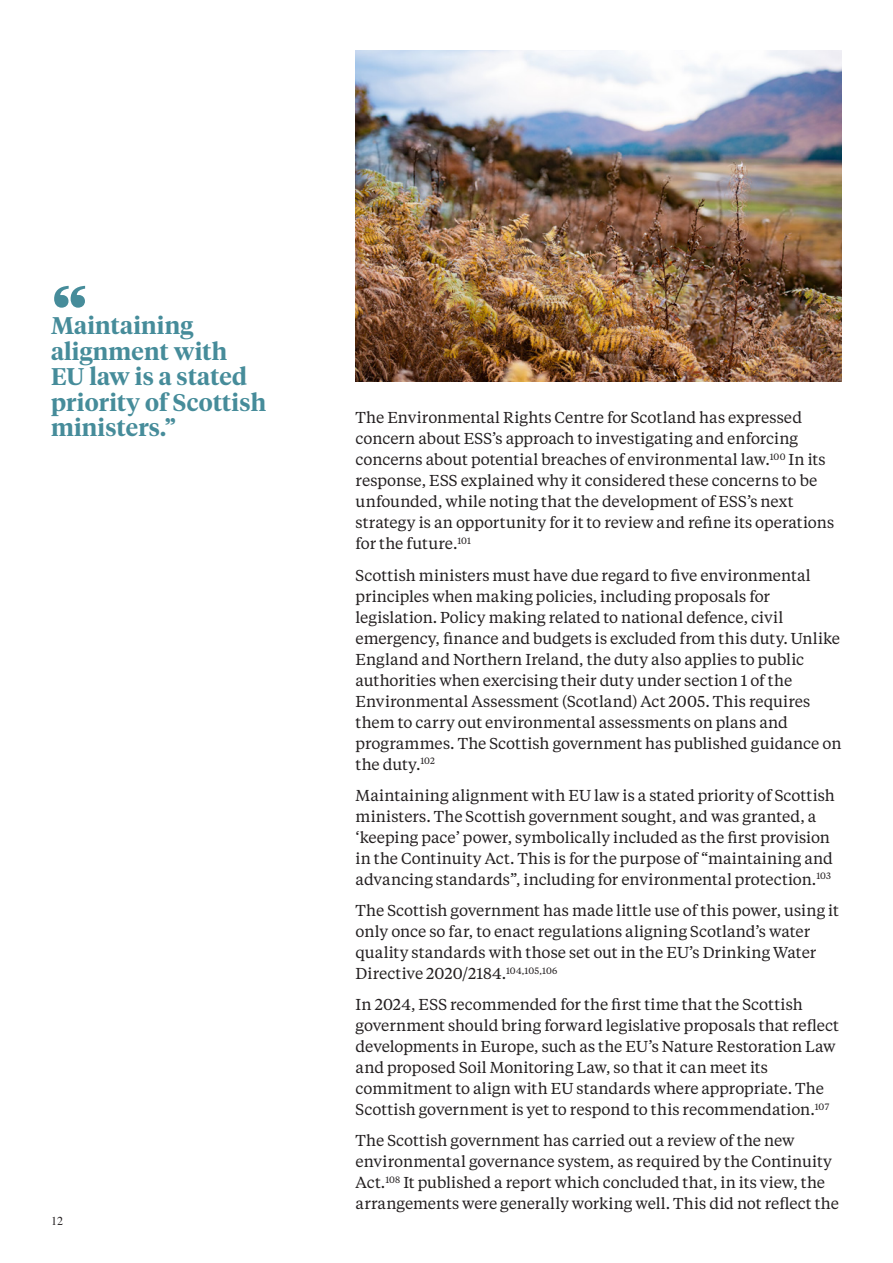
<style>
.page{position:relative;width:893px;height:1263px;background:#fff}
.page>*{position:absolute;margin:0;border:0;box-sizing:border-box;transform-origin:0 0}
.Quote_marks{font:600 78px "Tiempos Headline";color:#468c9a}
.Quotes_Tiempos_semibold{font:600 24px/25.5px "Tiempos Headline";letter-spacing:.01em;color:#468c9a}
.TEXT_tiempos_10_5_14pt{font:15.75px/21px "Tiempos Text";color:#231f20}
.t1{font:12px "Times";color:#231f20}
</style>
<div class="page">
<img style="left:356px;top:50px;width:486px;height:332px">
<p class="Quote_marks" style="left:51px;top:263px;width:38px">“</p>
<p class="Quotes_Tiempos_semibold" style="left:51px;top:312px;width:217px">Maintaining alignment with<br>EU law is a stated priority of Scottish ministers.”</p>
<p class="t1" style="left:51px;top:1210px;width:13px">12</p>
<p class="TEXT_tiempos_10_5_14pt" style="left:356px;top:407px;width:480px">The Environmental Rights Centre for Scotland has expressed concern about ESS’s approach to investigating and enforcing concerns about potential breaches of environmental law.<sup>100</sup> In its response, ESS explained why it considered these concerns to be unfounded, while noting that the development of ESS’s next strategy is an opportunity for it to review and refine its operations for the future.<sup>101</sup></p>
<p class="TEXT_tiempos_10_5_14pt" style="left:356px;top:564px;width:487px">Scottish ministers must have due regard to five environmental principles when making policies, including proposals for legislation. Policy making related to national defence, civil emergency, finance and budgets is excluded from this duty. Unlike England and Northern Ireland, the duty also applies to public authorities when exercising their duty under section 1 of the Environmental Assessment (Scotland) Act 2005. This requires them to carry out environmental assessments on plans and programmes. The Scottish government has published guidance on the duty.<sup>102</sup></p>
<p class="TEXT_tiempos_10_5_14pt" style="left:356px;top:784px;width:481px">Maintaining alignment with EU law is a stated priority of Scottish ministers. The Scottish government sought, and was granted, a ‘keeping pace’ power, symbolically included as the first provision in the Continuity Act. This is for the purpose of “maintaining and advancing standards”, including for environmental protection.<sup>103</sup></p>
<p class="TEXT_tiempos_10_5_14pt" style="left:356px;top:899px;width:485px">The Scottish government has made little use of this power, using it only once so far, to enact regulations aligning Scotland’s water quality standards with those set out in the EU’s Drinking Water Directive 2020/2184.<sup>104,105,106</sup></p>
<p class="TEXT_tiempos_10_5_14pt" style="left:356px;top:993px;width:485px">In 2024, ESS recommended for the first time that the Scottish government should bring forward legislative proposals that reflect developments in Europe, such as the EU’s Nature Restoration Law and proposed Soil Monitoring Law, so that it can meet its commitment to align with EU standards where appropriate. The Scottish government is yet to respond to this recommendation.<sup>107</sup></p>
<p class="TEXT_tiempos_10_5_14pt" style="left:356px;top:1129px;width:485px">The Scottish government has carried out a review of the new environmental governance system, as required by the Continuity Act.<sup>108</sup> It published a report which concluded that, in its view, the arrangements were generally working well. This did not reflect the</p>
</div>
